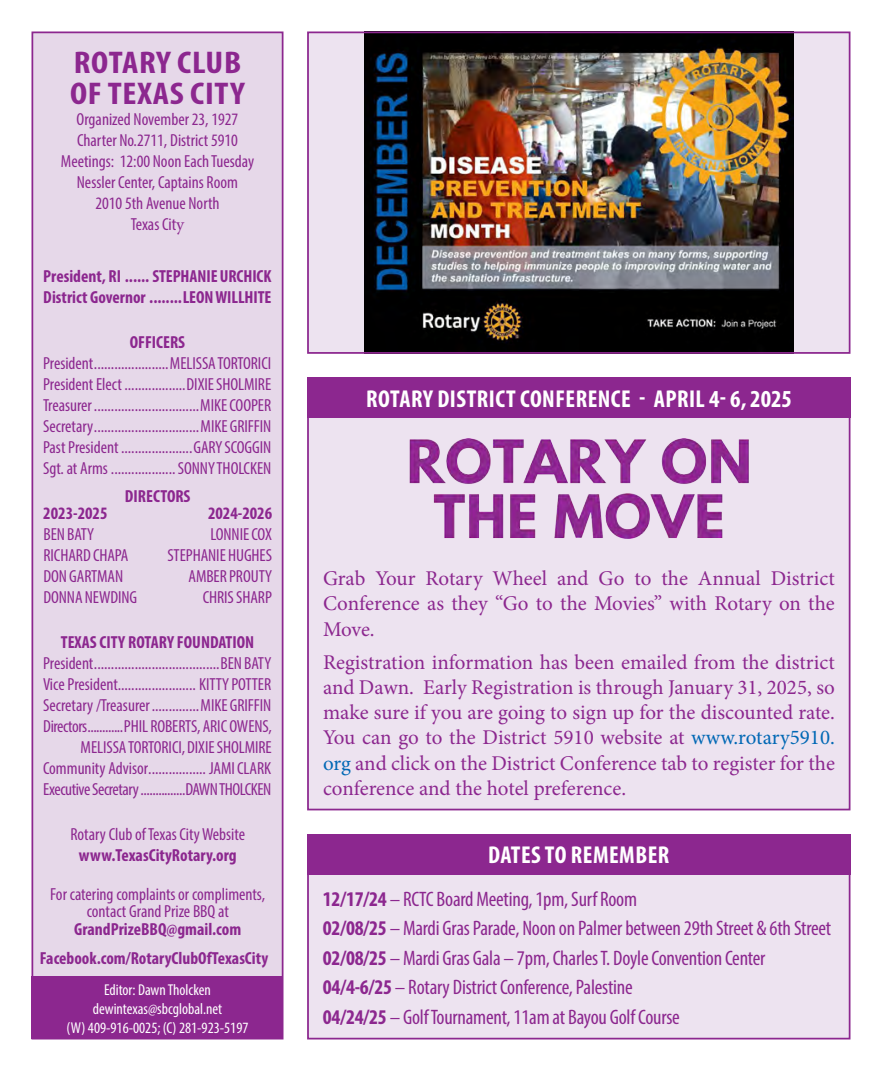
<style>
.page{position:relative;width:882px;height:1071px;background:#fff}
.page>*{position:absolute;margin:0;border:0;box-sizing:border-box;transform-origin:0 0}
.t1{font:700 condensed 31.5px "Myriad Pro";letter-spacing:.02em;color:#8c278f;scale:1.13 1}
.t2{font:700 condensed 24.5px "Myriad Pro";letter-spacing:.02em;color:#fff}
.t3{font:21px/25.2px "Minion Pro";letter-spacing:-.005em;color:#8c278f;text-align:justify}
.t4{font:condensed 21px "Myriad Pro";letter-spacing:-.01em;color:#8c278f}
.t5{font:condensed 17.5px/21px "Myriad Pro";letter-spacing:-.005em;color:#8c278f}
.t6{font:700 condensed 17.5px/17.5px "Myriad Pro";color:#8c278f;text-align:center}
.t7{font:condensed 17.5px "Myriad Pro";letter-spacing:-.025em;color:#8c278f}
.t8{font:condensed 15.75px "Myriad Pro";color:#fff}
.s1{font-family:"Minion Pro";font-stretch:normal}
.s2{font-weight:400}
.s3{color:#0168b5}
.s4{font-weight:700}
</style>
<div class="page">
<div style="left:32px;top:32px;width:252px;height:1008px;background:#e6d8e9;border:2px solid #8c278f"></div>
<div style="left:32px;top:976px;width:252px;height:64px;background:#8c278f"></div>
<div style="left:307px;top:834px;width:543px;height:206px;background:#ede3f0;border:2px solid #8c278f"></div>
<div style="left:308px;top:32px;width:542px;height:321px;background:#ede3f0"></div>
<img style="left:365px;top:35px;width:428px;height:316px">
<div style="left:307px;top:32px;width:543px;height:322px;border:2px solid #8c278f"></div>
<div style="left:307px;top:377px;width:543px;height:433px;background:#ede3f0;border:2px solid #8c278f"></div>
<div style="left:307px;top:834px;width:543px;height:40px;background:#8c278f"></div>
<div style="left:307px;top:377px;width:544px;height:40px;background:#8c278f"></div>
<img style="left:409px;top:438px;width:340px;height:101px">
<p class="t1" style="left:74px;top:42px;width:150px">ROTARY CLUB</p>
<p class="t1" style="left:70px;top:74px;width:156px">OF TEXAS CITY</p>
<p class="t5" style="left:77px;top:109px;width:163px">Organized November 23, 1927</p>
<p class="t5" style="left:77px;top:130px;width:163px">Charter No.2711, District 5910</p>
<p class="t5" style="left:61px;top:151px;width:195px">Meetings: 12:00 Noon Each Tuesday</p>
<p class="t5" style="left:77px;top:172px;width:163px">Nessler Center, Captains Room</p>
<p class="t5" style="left:95px;top:193px;width:126px">2010 5th Avenue North</p>
<p class="t5" style="left:131px;top:214px;width:55px">Texas Cit<span class="s1">y</span></p>
<p class="t6" style="left:43px;top:267px;width:230px">President, RI ...... STEPHANIE URCHICK</p>
<p class="t6" style="left:43px;top:288px;width:230px">District Governor ........LEON WILLHITE</p>
<p class="t6" style="left:130px;top:333px;width:57px">OFFICERS</p>
<p class="t5" style="left:43px;top:352px;width:230px">President......................MELISSA TORTORICI</p>
<p class="t5" style="left:43px;top:373px;width:230px">President Elect ..................DIXIE SHOLMIRE</p>
<p class="t5" style="left:43px;top:394px;width:230px">Treasurer...............................MIKE COOPER</p>
<p class="t5" style="left:43px;top:415px;width:230px">Secretary...............................MIKE GRIFFIN</p>
<p class="t5" style="left:43px;top:436px;width:230px">Past President .....................GARY SCOGGIN</p>
<p class="t5" style="left:43px;top:457px;width:230px">Sgt. at Arms ...................SONNY THOLCKEN</p>
<p class="t6" style="left:125px;top:487px;width:67px">DIRECTORS</p>
<p class="t6" style="left:43px;top:504px;width:66px">2023-2025</p>
<p class="t5" style="left:43px;top:523px;width:95px">BEN BATY<br>RICHARD CHAPA<br>DON GARTMAN<br>DONNA NEWDING</p>
<p class="t6" style="left:208px;top:504px;width:66px">2024-2026</p>
<p class="t5" style="left:211px;top:523px;width:63px">LONNIE COX</p>
<p class="t5" style="left:167px;top:544px;width:106px">STEPHANIE HUGHES</p>
<p class="t5" style="left:189px;top:565px;width:85px">AMBER PROUTY</p>
<p class="t5" style="left:203px;top:586px;width:71px">CHRIS SHARP</p>
<p class="t6" style="left:61px;top:633px;width:195px">TEXAS CITY ROTARY FOUNDATION</p>
<p class="t5" style="left:43px;top:652px;width:230px">President.....................................BEN BATY<br>Vice President....................... KITTY POTTER</p>
<p class="t5" style="left:43px;top:694px;width:230px">Secretary /Treasurer..............MIKE GRIFFIN</p>
<p class="t5" style="left:43px;top:715px;width:230px;text-align:right">Directors............PHIL ROBERTS, ARIC OWENS,<br>MELISSA TORTORICI, DIXIE SHOLMIRE</p>
<p class="t5" style="left:43px;top:757px;width:230px">Community Advisor................. JAMI CLARK</p>
<p class="t7" style="left:43px;top:779px;width:230px">Executive Secretary...............DAWN THOLCKEN</p>
<p class="t5" style="left:70px;top:824px;width:176px">Rotary Club of Texas City Website</p>
<p class="t6" style="left:79px;top:846px;width:159px">www.TexasCityRotary.org</p>
<p class="t5" style="left:50px;top:883px;width:216px">For catering complaints or compliments,</p>
<p class="t6" style="left:74px;top:902px;width:169px"><span class="s2">contact Grand Prize BBQ at<br></span>GrandPrizeBBQ@gmail.com</p>
<p class="t6" style="left:40px;top:949px;width:230px">Facebook.com/RotaryClubOfTexasCity</p>
<p class="t8" style="left:104px;top:980px;width:108px">Editor: Dawn Tholcken</p>
<p class="t8" style="left:93px;top:999px;width:131px">dewintexas@sbcglobal.net</p>
<p class="t8" style="left:67px;top:1018px;width:183px">(W) 409-916-0025; (C) 281-923-5197</p>
<p class="t2" style="left:366px;top:383px;width:427px">ROTARY DISTRICT CONFERENCE - APRIL 4- 6, 2025</p>
<p class="t3" style="left:323px;top:566px;width:513px">Grab Your Rotary Wheel and Go to the Annual District Conference as they “Go to the Movies” with Rotary on the Move.</p>
<p class="t3" style="left:323px;top:650px;width:513px">Registration information has been emailed from the district and Dawn. Early Registration is through January 31, 2025, so make sure if you are going to sign up for the discounted rate.<br>You can go to the District 5910 website at <span class="s3">www.rotary5910. org</span> and click on the District Conference tab to register for the conference and the hotel preference.</p>
<p class="t2" style="left:488px;top:840px;width:183px">DATES TO REMEMBER</p>
<p class="t4" style="left:323px;top:886px;width:316px"><span class="s4">12/17/24</span> – RCTC Board Meeting, 1pm, Surf Room</p>
<p class="t4" style="left:323px;top:916px;width:510px"><span class="s4">02/08/25</span> – Mardi Gras Parade, Noon on Palmer between 29th Street &amp; 6th Street</p>
<p class="t4" style="left:323px;top:945px;width:444px"><span class="s4">02/08/25</span> – Mardi Gras Gala – 7pm, Charles T. Doyle Convention Center</p>
<p class="t4" style="left:323px;top:975px;width:311px"><span class="s4">04/4-6/25</span> – Rotary District Conference, Palestine</p>
<p class="t4" style="left:323px;top:1004px;width:358px"><span class="s4">04/24/25</span> – Golf Tournament, 11am at Bayou Golf Course</p>
</div>
